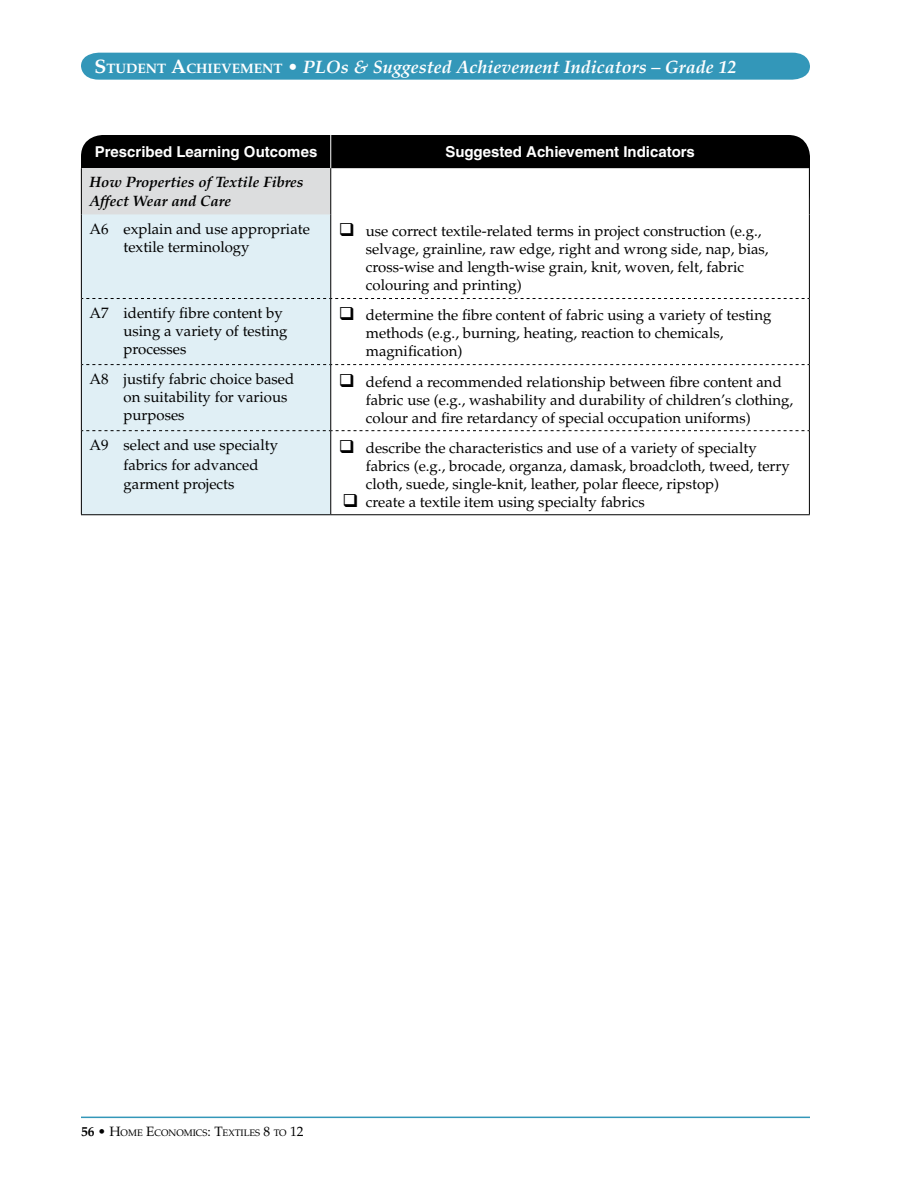
<style>
.page{position:relative;width:918px;height:1188px;background:#fff}
.page>*{position:absolute;margin:0;border:0;box-sizing:border-box;transform-origin:0 0}
.t1{font:italic 700 18px "Palatino";color:#fff}
.t2{font:15px/18px "Palatino";color:#000}
.t3{font:700 15px "Helvetica";color:#fff}
.t4{font:italic 700 15px/19.5px "Palatino";color:#000}
.t5{font:9.45px "Palatino";color:#000}
.s1{font-style:normal;font-size:19.5px}
.s2{font-style:normal;font-size:13.65px}
.s3{font-style:normal}
.s4{font-weight:700;font-size:13.5px}
.s5{font-size:13.5px}
</style>
<div class="page">
<div style="left:81px;top:53px;width:729px;height:27px;background:#3397b9"></div>
<hr style="left:81px;top:1117px;width:729px;height:1px;background:#3397b9">
<div style="left:81px;top:135px;width:729px;height:78px;background:#000;border-radius:22px"></div>
<div style="left:81px;top:168px;width:250px;height:46px;background:#dcddde"></div>
<svg style="left:331px;top:168px;width:478px;height:346px"></svg>
<div style="left:82px;top:214px;width:248px;height:300px;background:#e0eff5"></div>
<hr style="left:81px;top:514px;width:250px;height:1px;background:#000">
<hr style="left:331px;top:514px;width:479px;height:1px;background:#000">
<svg style="left:82px;top:430px;width:727px;height:1px"></svg>
<hr style="left:330px;top:135px;width:1px;height:33px;background:#fff">
<hr style="left:81px;top:214px;width:1px;height:85px;background:#000">
<hr style="left:330px;top:214px;width:1px;height:84px;background:#000">
<hr style="left:809px;top:214px;width:1px;height:85px;background:#000">
<hr style="left:81px;top:299px;width:1px;height:66px;background:#000">
<hr style="left:330px;top:299px;width:1px;height:65px;background:#000">
<hr style="left:809px;top:299px;width:1px;height:66px;background:#000">
<hr style="left:81px;top:365px;width:1px;height:66px;background:#000">
<hr style="left:330px;top:365px;width:1px;height:66px;background:#000">
<hr style="left:809px;top:365px;width:1px;height:66px;background:#000">
<svg style="left:82px;top:298px;width:727px;height:1px"></svg>
<svg style="left:82px;top:364px;width:727px;height:1px"></svg>
<hr style="left:81px;top:168px;width:1px;height:46px;background:#000">
<hr style="left:330px;top:168px;width:1px;height:46px;background:#000">
<hr style="left:809px;top:168px;width:1px;height:46px;background:#000">
<hr style="left:81px;top:431px;width:1px;height:83px;background:#000">
<hr style="left:330px;top:431px;width:1px;height:83px;background:#000">
<hr style="left:809px;top:431px;width:1px;height:83px;background:#000">
<p class="t1" style="left:94px;top:57px;width:643px"><span class="s1">S</span> <span class="s2">TUDENT</span> <span class="s1">A</span><span class="s2">CHIEVEMENT</span> <span class="s3">•</span> PLOs &amp; Suggested Achievement Indicators – Grade 12</p>
<p class="t3" style="left:95px;top:143px;width:224px">Prescribed Learning Outcomes</p>
<p class="t3" style="left:445px;top:143px;width:251px">Suggested Achievement Indicators</p>
<p class="t4" style="left:89px;top:172px;width:216px">How Properties of Textile Fibres<br>Affect Wear and Care</p>
<p class="t2" style="left:124px;top:220px;width:188px;text-indent:-34px">A6 explain and use appropriate textile terminology</p>
<p class="t2" style="left:366px;top:223px;width:404px;text-indent:-27px">❑ use correct textile-related terms in project construction (e.g., selvage, grainline, raw edge, right and wrong side, nap, bias, cross-wise and length-wise grain, knit, woven, felt, fabric colouring and printing)</p>
<p class="t2" style="left:124px;top:304px;width:165px;text-indent:-34px">A7 identify fibre content by using a variety of testing processes</p>
<p class="t2" style="left:366px;top:307px;width:407px;text-indent:-27px">❑ determine the fibre content of fabric using a variety of testing methods (e.g., burning, heating, reaction to chemicals, magnification)</p>
<p class="t2" style="left:124px;top:370px;width:172px;text-indent:-34px">A8 justify fabric choice based on suitability for various purposes</p>
<p class="t2" style="left:366px;top:373px;width:429px;text-indent:-27px">❑ defend a recommended relationship between fibre content and fabric use (e.g., washability and durability of children’s clothing, colour and fire retardancy of special occupation uniforms)</p>
<p class="t2" style="left:124px;top:436px;width:156px;line-height:19.5px;text-indent:-34px">A9 select and use specialty fabrics for advanced garment projects</p>
<p class="t2" style="left:366px;top:439px;width:425px;text-indent:-27px">❑ describe the characteristics and use of a variety of specialty fabrics (e.g., brocade, organza, damask, broadcloth, tweed, terry cloth, suede, single-knit, leather, polar fleece, ripstop)</p>
<p class="t2" style="left:343px;top:493px;width:304px">❑ create a textile item using specialty fabrics</p>
<p class="t5" style="left:81px;top:1128px;width:224px"><span class="s4">56</span> <span class="s5">• H</span>ome <span class="s5">E</span>conomics<span class="s5">: T</span>extiles <span class="s5">8</span> to <span class="s5">12</span></p>
</div>
